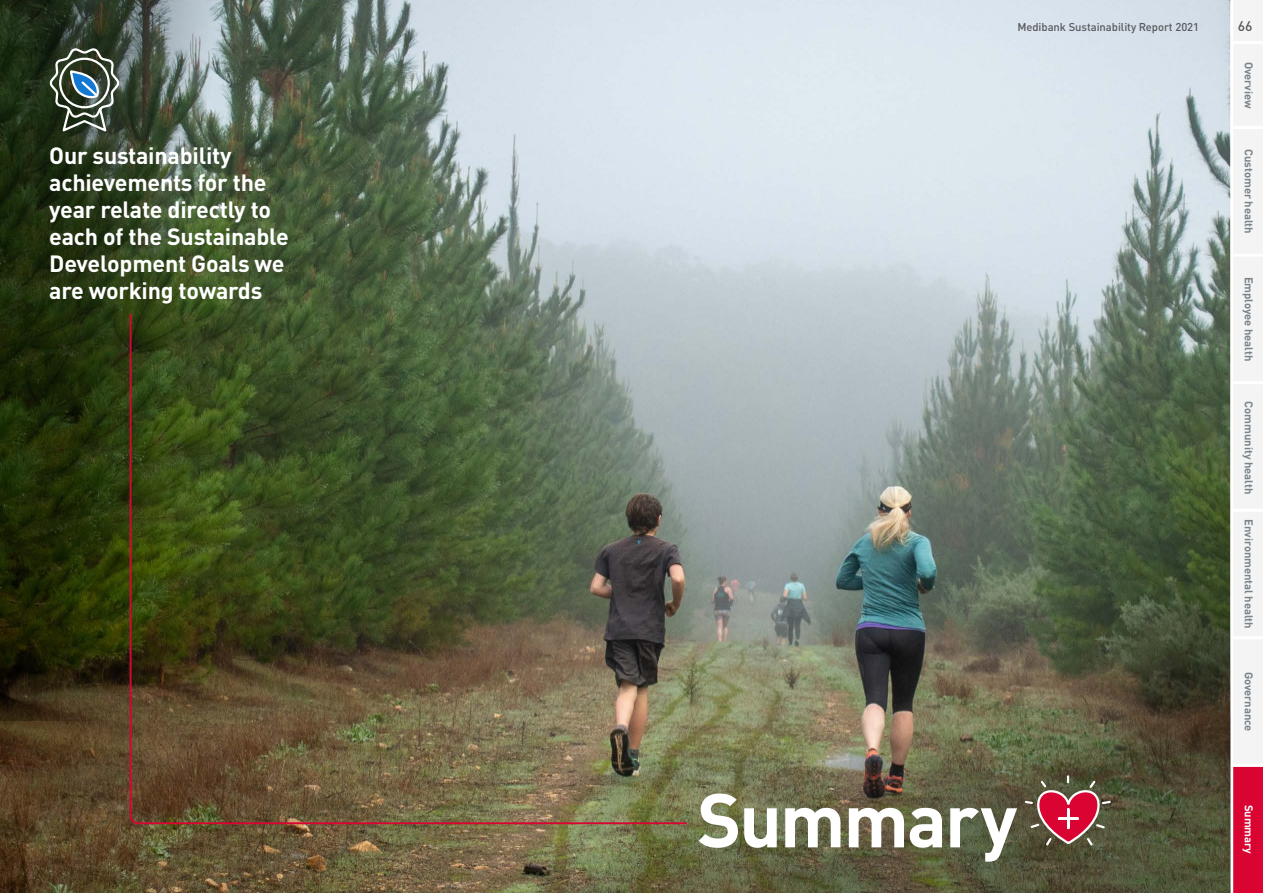
<style>
.page{position:relative;width:1263px;height:893px;background:#fff}
.page>*{position:absolute;margin:0;border:0;box-sizing:border-box;transform-origin:0 0}
.t1{font:700 75px "DINOT";letter-spacing:-.03em;color:#fff}
.t2{font:700 23.25px/27px "DINOT";letter-spacing:-.01em;color:#fff}
.t3{font:500 13.8px "DINOT";color:#58595b}
.t4{font:700 11.25px "DINOT";letter-spacing:-.005em;color:#79848b}
.t5{font:500 11.25px "DINOT";letter-spacing:-.005em;color:#58595b}
.t6{font:700 11.25px "DINOT";letter-spacing:-.005em;color:#fff}
</style>
<div class="page">
<img style="left:451px;top:0;width:779px;height:550px">
<div style="left:1233px;top:0;width:30px;height:43px;background:#f4f4f4"></div>
<div style="left:1233px;top:128px;width:30px;height:127px;background:#f4f4f4"></div>
<div style="left:1233px;top:43px;width:30px;height:85px;background:#f4f4f4"></div>
<div style="left:1233px;top:255px;width:30px;height:128px;background:#f4f4f4"></div>
<div style="left:1233px;top:383px;width:30px;height:127px;background:#f4f4f4"></div>
<div style="left:1233px;top:510px;width:30px;height:128px;background:#f4f4f4"></div>
<div style="left:1233px;top:638px;width:30px;height:127px;background:#f4f4f4"></div>
<div style="left:1233px;top:765px;width:30px;height:128px;background:#d90432"></div>
<hr style="left:1232px;top:254px;width:31px;height:3px;background:#fff">
<hr style="left:1232px;top:126px;width:31px;height:3px;background:#fff">
<hr style="left:1232px;top:381px;width:31px;height:3px;background:#fff">
<hr style="left:1232px;top:509px;width:31px;height:3px;background:#fff">
<hr style="left:1232px;top:636px;width:31px;height:3px;background:#fff">
<hr style="left:1232px;top:764px;width:31px;height:3px;background:#fff">
<hr style="left:1232px;top:41px;width:31px;height:3px;background:#fff">
<img style="left:0;top:550px;width:1230px;height:343px">
<svg style="left:0;top:0;width:451px;height:721px;background:#404e33"></svg>
<img style="left:129px;top:312px;width:560px;height:513px">
<svg style="left:47px;top:46px;width:75px;height:131px;background:#445244"></svg>
<svg style="left:1023px;top:774px;width:89px;height:73px;background:#8b4e4b"></svg>
<p class="t2" style="left:49px;top:142px;width:241px">Our sustainability achievements for the year relate directly to each of the Sustainable<br>Development Goals we are working towards</p>
<p class="t5" style="left:1017px;top:20px;width:183px">Medibank Sustainability Report 2021</p>
<p class="t3" style="left:1238px;top:17px;width:16px">66</p>
<p class="t4" style="left:1256px;top:62px;width:48px;rotate:90deg">Overview</p>
<p class="t4" style="left:1256px;top:149px;width:86px;rotate:90deg">Customer health</p>
<p class="t4" style="left:1256px;top:277px;width:86px;rotate:90deg">Employee health</p>
<p class="t4" style="left:1256px;top:401px;width:94px;rotate:90deg">Community health</p>
<p class="t4" style="left:1256px;top:519px;width:111px;rotate:90deg">Environmental health</p>
<h1 class="t1" style="left:697px;top:771px;width:322px">Summary</h1>
<p class="t4" style="left:1256px;top:672px;width:61px;rotate:90deg">Governance</p>
<p class="t6" style="left:1256px;top:805px;width:51px;rotate:90deg">Summary</p>
</div>
